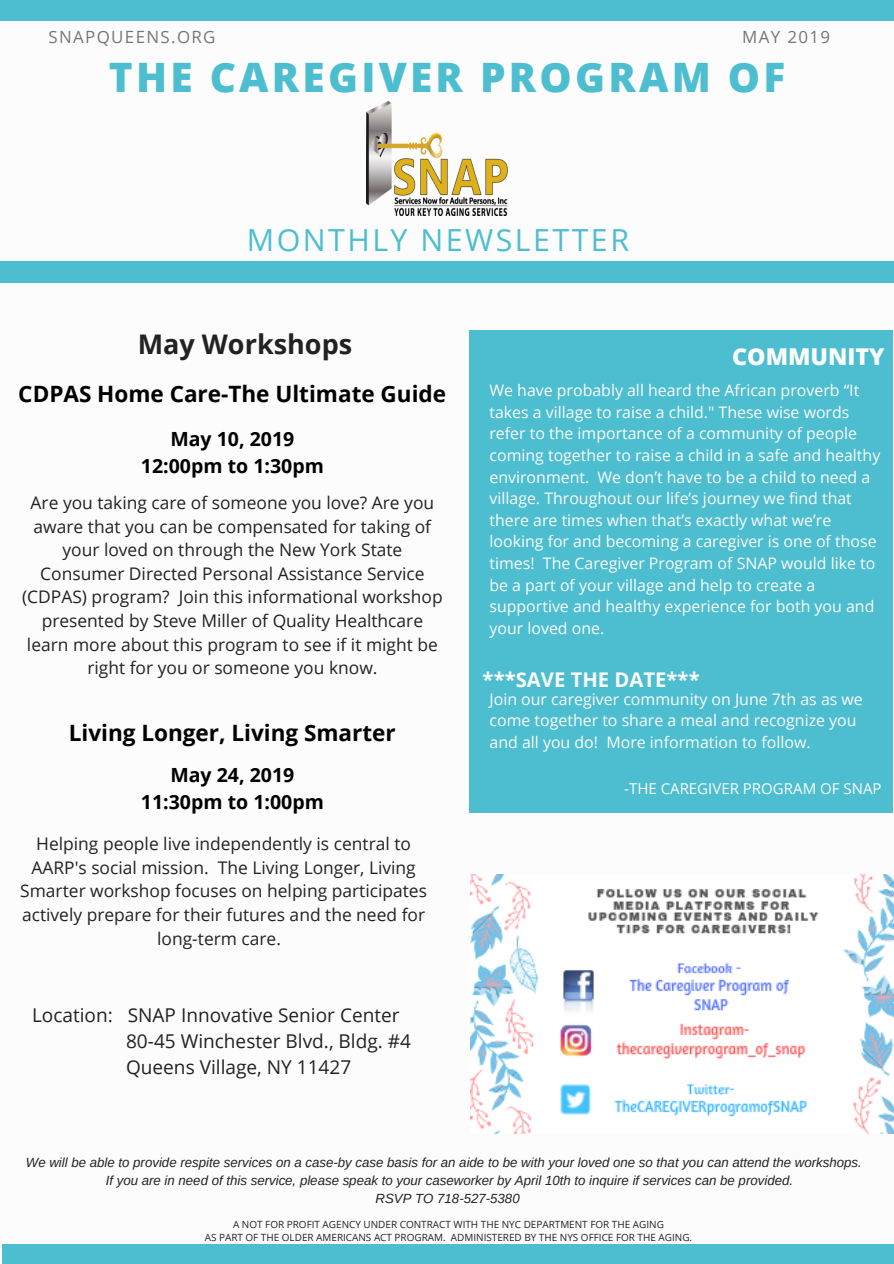
<style>
.page{position:relative;width:894px;height:1264px;background:#fff}
.page>*{position:absolute;margin:0;border:0;box-sizing:border-box;transform-origin:0 0}
.t1{font:800 40.5px "Open Sans";letter-spacing:.08em;color:#4dbed0}
.t2{font:30.45px "Open Sans";letter-spacing:.08em;color:#4dbed0}
.t3{font:700 27px "Open Sans";color:#222}
.t4{font:800 23.25px "Open Sans";color:#fcfcfc}
.t5{font:700 22.5px "Open Sans";color:#000}
.t6{font:700 20.25px "Open Sans";color:#fcfcfc}
.t7{font:700 19.5px/27px "Open Sans";color:#000;text-align:center}
.t8{font:19.05px/26px "Open Sans";color:#222}
.t9{font:17.4px/23.7px "Open Sans";color:#222;text-align:center}
.t10{font:16.95px "Open Sans";letter-spacing:.08em;color:#777}
.t11{font:15.9px/21.6px "Open Sans";color:#fcfcfc}
.t12{font:15px "Open Sans";color:#fcfcfc}
.t13{font:italic 13.2px "Arimo";color:#222}
.t14{font:9.9px/13.5px "Open Sans";color:#222;text-align:center}
</style>
<div class="page">
<div style="left:2px;top:1244px;width:891px;height:19px;background:#4dbed0"></div>
<div style="left:0;top:0;width:893px;height:20px;background:#4dbed0"></div>
<div style="left:0;top:262px;width:893px;height:20px;background:#4dbed0"></div>
<div style="left:469px;top:331px;width:422px;height:481px;background:#4dbed0"></div>
<img style="left:367px;top:102px;width:140px;height:113px">
<img style="left:470px;top:874px;width:423px;height:259px">
<p class="t10" style="left:48px;top:25px;width:169px">SNAPQUEENS.ORG</p>
<p class="t10" style="left:742px;top:25px;width:89px">MAY 2019</p>
<h1 class="t1" style="left:109px;top:49px;width:677px">THE CAREGIVER PROGRAM OF</h1>
<h2 class="t2" style="left:247px;top:218px;width:384px">MONTHLY NEWSLETTER</h2>
<h3 class="t3" style="left:138px;top:325px;width:216px">May Workshops</h3>
<h3 class="t5" style="left:18px;top:378px;width:429px">CDPAS Home Care-The Ultimate Guide</h3>
<p class="t7" style="left:141px;top:425px;width:184px">May 10, 2019<br>12:00pm to 1:30pm</p>
<p class="t9" style="left:22px;top:490px;width:422px">Are you taking care of someone you love? Are you aware that you can be compensated for taking of your loved on through the New York State Consumer Directed Personal Assistance Service (CDPAS) program? Join this informational workshop presented by Steve Miller of Quality Healthcare learn more about this program to see if it might be right for you or someone you know.</p>
<h3 class="t5" style="left:69px;top:717px;width:328px">Living Longer, Living Smarter</h3>
<p class="t7" style="left:141px;top:761px;width:184px">May 24, 2019<br>11:30pm to 1:00pm</p>
<p class="t9" style="left:20px;top:831px;width:408px">Helping people live independently is central to AARP's social mission. The Living Longer, Living Smarter workshop focuses on helping participates actively prepare for their futures and the need for long-term care.</p>
<p class="t8" style="left:126px;top:1001px;width:286px;text-indent:-94px">Location: SNAP Innovative Senior Center<br>80-45 Winchester Blvd., Bldg. #4<br>Queens Village, NY 11427</p>
<h3 class="t4" style="left:732px;top:340px;width:154px">COMMUNITY</h3>
<p class="t11" style="left:489px;top:379px;width:392px">We have probably all heard the African proverb “It takes a village to raise a child." These wise words refer to the importance of a community of people coming together to raise a child in a safe and healthy environment. We don’t have to be a child to need a village. Throughout our life’s journey we find that there are times when that’s exactly what we’re looking for and becoming a caregiver is one of those times! The Caregiver Program of SNAP would like to be a part of your village and help to create a supportive and healthy experience for both you and your loved one.</p>
<p class="t6" style="left:482px;top:665px;width:218px">***SAVE THE DATE***</p>
<p class="t11" style="left:489px;top:687px;width:375px">Join our caregiver community on June 7th as as we come together to share a meal and recognize you and all you do! More information to follow.</p>
<p class="t12" style="left:624px;top:777px;width:259px">-THE CAREGIVER PROGRAM OF SNAP</p>
<p class="t13" style="left:26px;top:1155px;width:837px">We will be able to provide respite services on a case-by case basis for an aide to be with your loved one so that you can attend the workshops.</p>
<p class="t13" style="left:106px;top:1173px;width:688px">If you are in need of this service, please speak to your caseworker by April 10th to inquire if services can be provided.</p>
<p class="t13" style="left:375px;top:1191px;width:146px">RSVP TO 718-527-5380</p>
<p class="t14" style="left:205px;top:1217px;width:489px">A NOT FOR PROFIT AGENCY UNDER CONTRACT WITH THE NYC DEPARTMENT FOR THE AGING<br>AS PART OF THE OLDER AMERICANS ACT PROGRAM. ADMINISTERED BY THE NYS OFFICE FOR THE AGING.</p>
</div>
